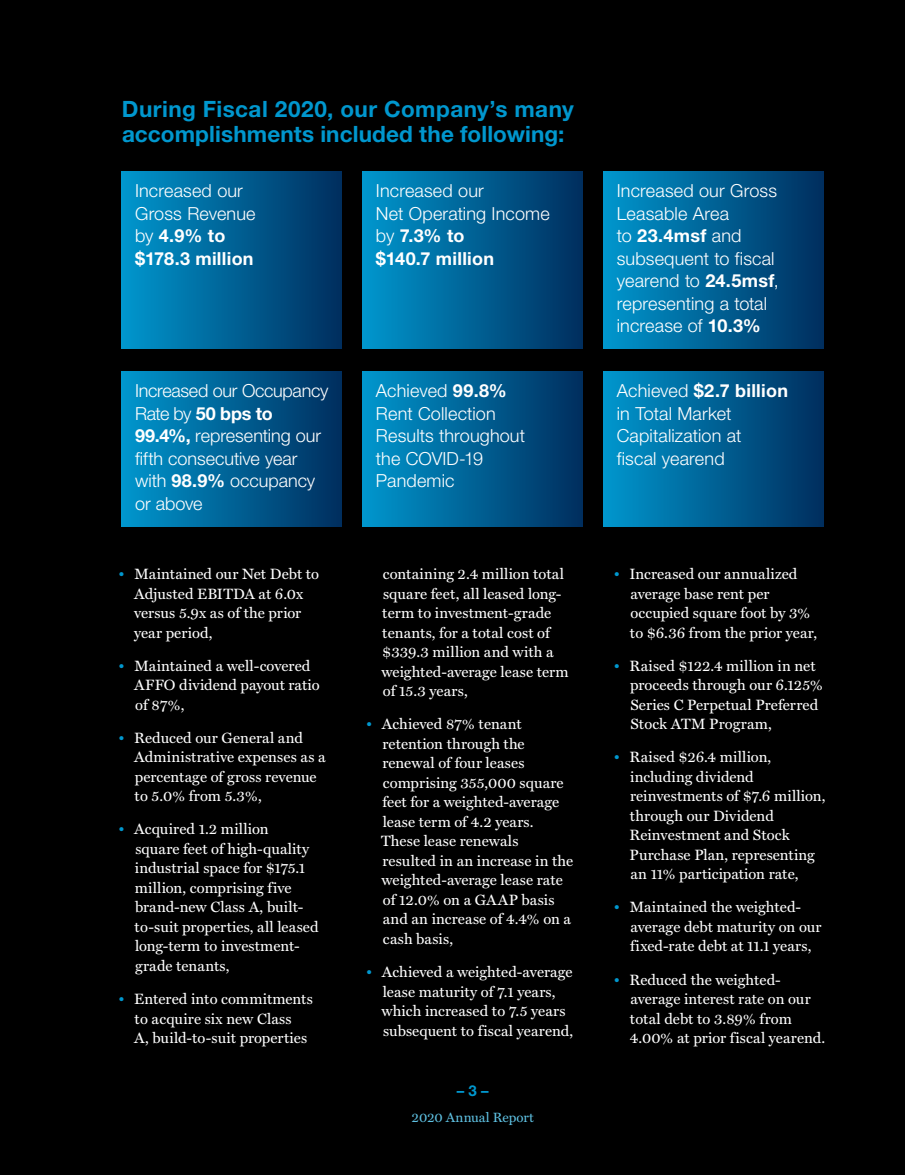
<style>
.page{position:relative;width:905px;height:1175px;background:#fff}
.page>*{position:absolute;margin:0;border:0;box-sizing:border-box;transform-origin:0 0}
.t1{font:700 22.5px/25.5px "Helvetica Neue LT Std";letter-spacing:.01em;color:#0097ce}
.t2{font:300 18px/22.5px "Helvetica Neue LT Std";letter-spacing:.005em;color:#fff}
.t3{font:15px/19.5px "Miller Text";letter-spacing:.005em;color:#fff}
.t4{font:700 15px "Helvetica Neue LT Std";color:#0097ce}
.t5{font:13.5px "Miller Text";color:#5ec0e1}
.s1{font-weight:700}
.s2{color:#0097ce}
</style>
<div class="page">
<div style="left:0;top:0;width:904px;height:1174px;background:#000"></div>
<div style="left:122px;top:171px;width:220px;height:178px;background:linear-gradient(to right,#0096cd,#002e5e)"></div>
<div style="left:362px;top:171px;width:221px;height:178px;background:linear-gradient(to right,#0097ce,#002e5e)"></div>
<div style="left:603px;top:171px;width:221px;height:178px;background:linear-gradient(to right,#0097ce,#002e5e)"></div>
<div style="left:122px;top:371px;width:220px;height:155px;background:linear-gradient(to right,#0096cd,#002e5e)"></div>
<div style="left:362px;top:371px;width:221px;height:155px;background:linear-gradient(to right,#0097ce,#002e5e)"></div>
<div style="left:603px;top:371px;width:221px;height:155px;background:linear-gradient(to right,#0097ce,#002e5e)"></div>
<h1 class="t1" style="left:122px;top:95px;width:453px">During Fiscal 2020, our Company’s many accomplishments included the following:</h1>
<p class="t2" style="left:135px;top:179px;width:122px">Increased our<br>Gross Revenue by <span class="s1">4.9% to $178.3 million</span></p>
<p class="t2" style="left:376px;top:179px;width:175px">Increased our<br>Net Operating Income by <span class="s1">7.3% to<br>$140.7 million</span></p>
<p class="t2" style="left:135px;top:379px;width:195px">Increased our Occupancy<br>Rate by <span class="s1">50 bps to<br>99.4%,</span> representing our fifth consecutive year with <span class="s1">98.9%</span> occupancy or above</p>
<p class="t2" style="left:376px;top:379px;width:151px">Achieved <span class="s1">99.8%<br></span>Rent Collection<br>Results throughout the COVID-19<br>Pandemic</p>
<p class="t3" style="left:134px;top:565px;width:187px;text-indent:-16px"><span class="s2">•</span> Maintained our Net Debt to<br>Adjusted EBITDA at 6.0x versus 5.9x as of the prior year period,</p>
<p class="t3" style="left:134px;top:656px;width:187px;text-indent:-16px"><span class="s2">•</span> Maintained a well-covered<br>AFFO dividend payout ratio of 87%,</p>
<p class="t3" style="left:134px;top:728px;width:193px;text-indent:-16px"><span class="s2">•</span> Reduced our General and<br>Administrative expenses as a percentage of gross revenue to 5.0% from 5.3%,</p>
<p class="t3" style="left:135px;top:820px;width:185px;text-indent:-16px"><span class="s2">•</span> Acquired 1.2 million<br>square feet of high-quality industrial space for $175.1 million, comprising five brand-new Class A, built&shy;to-suit properties, all leased long-term to investment&shy;grade tenants,</p>
<p class="t3" style="left:134px;top:989px;width:180px;text-indent:-16px"><span class="s2">•</span> Entered into commitments to acquire six new Class<br>A, build-to-suit properties</p>
<p class="t3" style="left:381px;top:565px;width:189px">containing 2.4 million total square feet, all leased long&shy;term to investment-grade tenants, for a total cost of $339.3 million and with a weighted-average lease term of 15.3 years,</p>
<p class="t3" style="left:381px;top:715px;width:193px;text-indent:-15px"><span class="s2">•</span> Achieved 87% tenant retention through the renewal of four leases comprising 355,000 square feet for a weighted-average lease term of 4.2 years.<br>These lease renewals resulted in an increase in the weighted-average lease rate of 12.0% on a GAAP basis and an increase of 4.4% on a cash basis,</p>
<p class="t3" style="left:381px;top:962px;width:193px;text-indent:-15px"><span class="s2">•</span> Achieved a weighted-average lease maturity of 7.1 years, which increased to 7.5 years subsequent to fiscal yearend,</p>
<p class="t4" style="left:457px;top:1081px;width:33px">– 3 –</p>
<p class="t5" style="left:411px;top:1109px;width:124px">2020 Annual Report</p>
<p class="t2" style="left:617px;top:179px;width:163px">Increased our Gross<br>Leasable Area<br>to <span class="s1">23.4msf</span> and subsequent to fiscal yearend to <span class="s1">24.5msf</span>, representing a total increase of <span class="s1">10.3%</span></p>
<p class="t2" style="left:616px;top:379px;width:173px">Achieved <span class="s1">$2.7 billion </span>in Total Market<br>Capitalization at<br>fiscal yearend</p>
<p class="t3" style="left:630px;top:565px;width:189px;text-indent:-16px"><span class="s2">•</span> Increased our annualized average base rent per occupied square foot by 3% to $6.36 from the prior year,</p>
<p class="t3" style="left:630px;top:656px;width:194px;text-indent:-16px"><span class="s2">•</span> Raised $122.4 million in net proceeds through our 6.125%<br>Series C Perpetual Preferred<br>Stock ATM Program,</p>
<p class="t3" style="left:629px;top:748px;width:198px;text-indent:-16px"><span class="s2">•</span> Raised $26.4 million, including dividend reinvestments of $7.6 million, through our Dividend<br>Reinvestment and Stock<br>Purchase Plan, representing an 11% participation rate,</p>
<p class="t3" style="left:630px;top:898px;width:193px;text-indent:-16px"><span class="s2">•</span> Maintained the weighted&shy;average debt maturity on our fixed-rate debt at 11.1 years,</p>
<p class="t3" style="left:629px;top:970px;width:197px;text-indent:-16px"><span class="s2">•</span> Reduced the weighted&shy;average interest rate on our total debt to 3.89% from<br>4.00% at prior fiscal yearend.</p>
</div>
